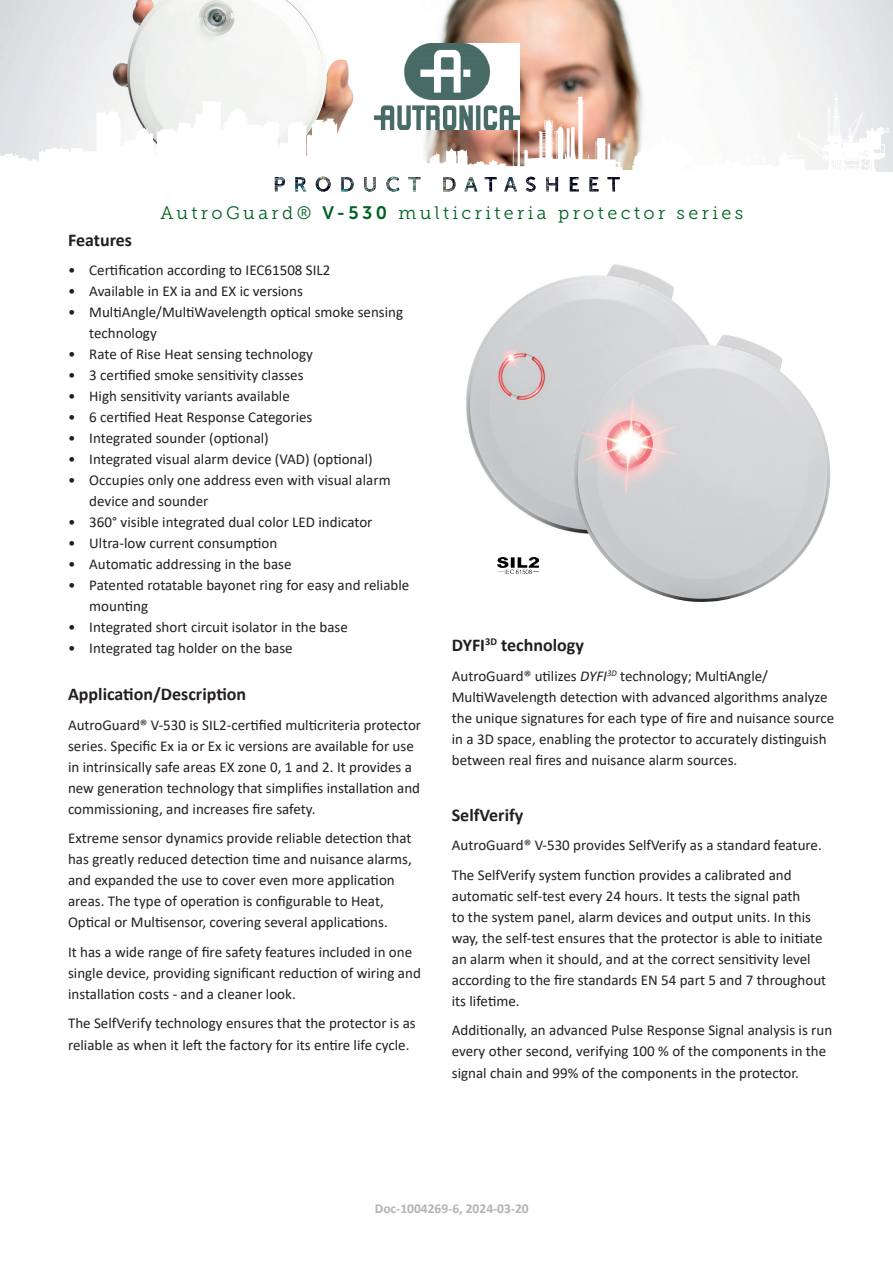
<style>
.page{position:relative;width:893px;height:1263px;background:#fff}
.page>*{position:absolute;margin:0;border:0;box-sizing:border-box;transform-origin:0 0}
.t1{font:700 18px "Calibri";color:#231f20}
.t2{font:18px "Museo Slab 300";letter-spacing:.19em;color:#006224}
.t3{font:15px/21px "Calibri";color:#231f20}
.t4{font:700 13.5px "Calibri";color:#b2b3b7}
.s1{font-family:"Museo Sans 700"}
.s2{font-style:italic}
</style>
<div class="page">
<img style="left:0;top:0;width:893px;height:170px">
<img style="left:375px;top:43px;width:145px;height:51px">
<svg style="left:632px;top:89px;width:261px;height:83px"></svg>
<hr style="left:619px;top:171px;width:257px;height:2px;background:#fff">
<svg style="left:0;top:94px;width:622px;height:98px"></svg>
<img style="left:275px;top:177px;width:345px;height:15px">
<img style="left:466px;top:264px;width:238px;height:269px">
<img style="left:574px;top:335px;width:257px;height:267px">
<img style="left:497px;top:557px;width:41px;height:16px">
<p class="t2" style="left:160px;top:203px;width:584px">AutroGuard® <span class="s1">V-530</span> multicriteria protector series</p>
<p class="t1" style="left:68px;top:227px;width:66px">Features</p>
<p class="t3" style="left:68px;top:259px;width:264px">• Certification according to IEC61508 SIL2</p>
<p class="t3" style="left:68px;top:280px;width:236px">• Available in EX ia and EX ic versions</p>
<p class="t3" style="left:89px;top:301px;width:315px;text-indent:-21px">• MultiAngle/MultiWavelength optical smoke sensing technology</p>
<p class="t3" style="left:68px;top:343px;width:247px">• Rate of Rise Heat sensing technology</p>
<p class="t3" style="left:68px;top:364px;width:237px">• 3 certified smoke sensitivity classes</p>
<p class="t3" style="left:68px;top:385px;width:223px">• High sensitivity variants available</p>
<p class="t3" style="left:68px;top:406px;width:246px">• 6 certified Heat Response Categories</p>
<p class="t3" style="left:68px;top:427px;width:202px">• Integrated sounder (optional)</p>
<p class="t3" style="left:68px;top:448px;width:306px">• Integrated visual alarm device (VAD) (optional)</p>
<p class="t3" style="left:89px;top:469px;width:303px;text-indent:-21px">• Occupies only one address even with visual alarm device and sounder</p>
<p class="t3" style="left:68px;top:511px;width:306px">• 360° visible integrated dual color LED indicator</p>
<p class="t3" style="left:68px;top:532px;width:211px">• Ultra-low current consumption</p>
<p class="t3" style="left:68px;top:553px;width:225px">• Automatic addressing in the base</p>
<p class="t3" style="left:89px;top:574px;width:322px;text-indent:-21px">• Patented rotatable bayonet ring for easy and reliable mounting</p>
<p class="t3" style="left:68px;top:616px;width:281px">• Integrated short circuit isolator in the base</p>
<p class="t3" style="left:68px;top:637px;width:226px">• Integrated tag holder on the base</p>
<p class="t1" style="left:68px;top:681px;width:180px">Application/Description</p>
<p class="t3" style="left:68px;top:714px;width:355px">AutroGuard® V-530 is SIL2-certified multicriteria protector series. Specific Ex ia or Ex ic versions are available for use in intrinsically safe areas EX zone 0, 1 and 2. It provides a new generation technology that simplifies installation and commissioning, and increases fire safety.</p>
<p class="t3" style="left:68px;top:827px;width:345px">Extreme sensor dynamics provide reliable detection that has greatly reduced detection time and nuisance alarms, and expanded the use to cover even more application areas. The type of operation is configurable to Heat, Optical or Multisensor, covering several applications.</p>
<p class="t3" style="left:68px;top:941px;width:354px">It has a wide range of fire safety features included in one single device, providing significant reduction of wiring and installation costs - and a cleaner look.</p>
<p class="t3" style="left:68px;top:1012px;width:349px;line-height:21.6px">The SelfVerify technology ensures that the protector is as reliable as when it left the factory for its entire life cycle.</p>
<p class="t1" style="left:452px;top:633px;width:134px">DYFI<sup>3D</sup> technology</p>
<p class="t3" style="left:452px;top:665px;width:384px">AutroGuard® utilizes <span class="s2">DYFI</span><sup>3D</sup> technology; MultiAngle/ MultiWavelength detection with advanced algorithms analyze the unique signatures for each type of fire and nuisance source in a 3D space, enabling the protector to accurately distinguish between real fires and nuisance alarm sources.</p>
<p class="t1" style="left:452px;top:802px;width:73px">SelfVerify</p>
<p class="t3" style="left:452px;top:830px;width:371px;line-height:29.5px">AutroGuard® V-530 provides SelfVerify as a standard feature.<br>The SelfVerify system function provides a calibrated and</p>
<p class="t3" style="left:452px;top:885px;width:376px">automatic self-test every 24 hours. It tests the signal path<br>to the system panel, alarm devices and output units. In this way, the self-test ensures that the protector is able to initiate an alarm when it should, and at the correct sensitivity level according to the fire standards EN 54 part 5 and 7 throughout its lifetime.</p>
<p class="t3" style="left:452px;top:1019px;width:382px">Additionally, an advanced Pulse Response Signal analysis is run every other second, verifying 100 % of the components in the signal chain and 99% of the components in the protector.</p>
<p class="t4" style="left:375px;top:1199px;width:155px">Doc-1004269-6, 2024-03-20</p>
</div>
